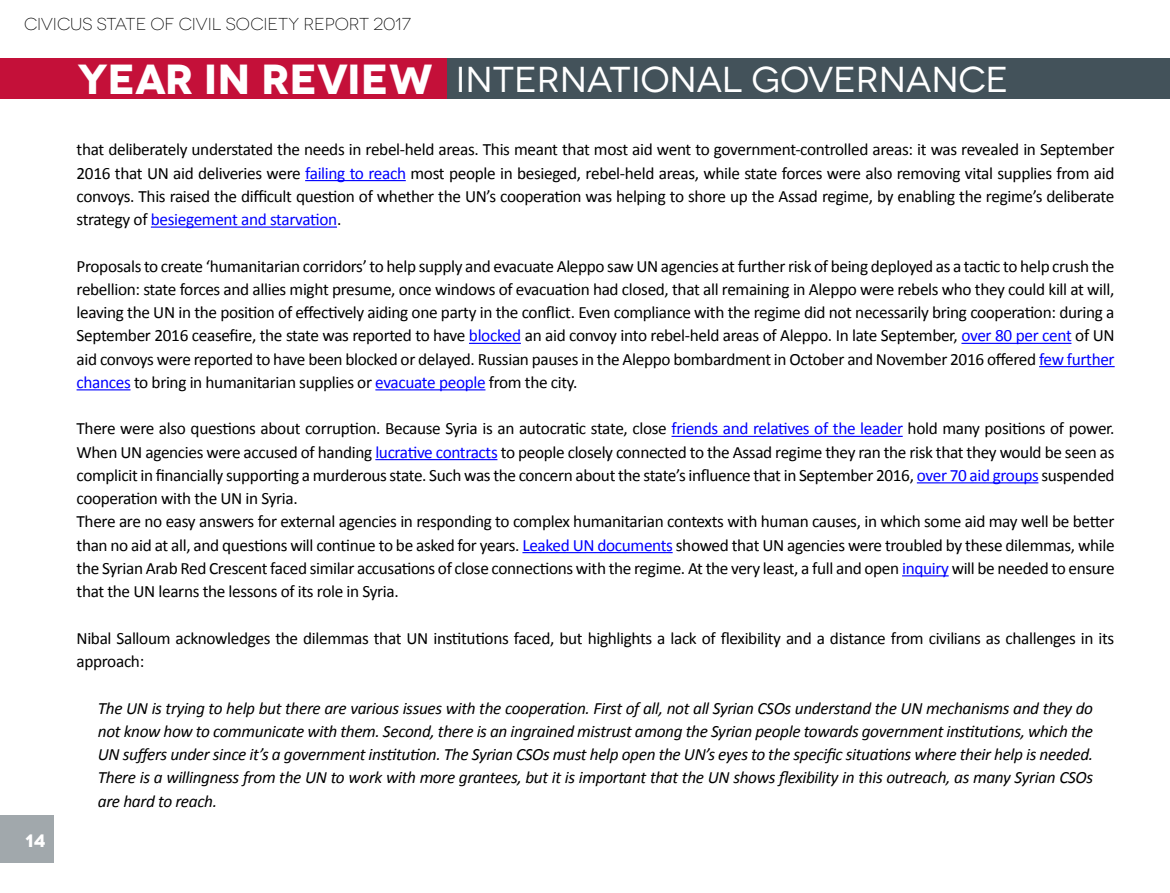
<style>
.page{position:relative;width:1170px;height:893px;background:#fff}
.page>*{position:absolute;margin:0;border:0;box-sizing:border-box;transform-origin:0 0}
.t1{font:36px "Novecentowide";letter-spacing:-.005em;color:#fff}
.t2{font:700 18px "Novecentowide";color:#fff}
.t3{font:17.25px/23.2px "Calibri";letter-spacing:-.02em;color:#000;text-align:justify}
.t4{font:italic 17.25px/23.2px "Calibri";letter-spacing:-.02em;color:#000;text-align:justify}
.t5{font:300 17.25px "Novecentowide";letter-spacing:-.005em;color:#000}
.s1{font-weight:700;font-size:42px}
.s2{color:#00f}
</style>
<div class="page">
<div style="left:0;top:815px;width:54px;height:47px;background:#a1a8ac"></div>
<div style="left:0;top:59px;width:446px;height:40px;background:#c41039"></div>
<div style="left:446px;top:59px;width:723px;height:40px;background:#43525a"></div>
<hr style="left:305px;top:180px;width:101px;height:1px;background:#00f">
<hr style="left:151px;top:227px;width:186px;height:1px;background:#00f">
<hr style="left:469px;top:343px;width:52px;height:1px;background:#00f">
<hr style="left:961px;top:343px;width:110px;height:1px;background:#00f">
<hr style="left:1038px;top:366px;width:76px;height:1px;background:#00f">
<hr style="left:77px;top:389px;width:53px;height:1px;background:#00f">
<hr style="left:375px;top:389px;width:110px;height:1px;background:#00f">
<hr style="left:671px;top:436px;width:231px;height:1px;background:#00f">
<hr style="left:375px;top:459px;width:122px;height:1px;background:#00f">
<hr style="left:916px;top:482px;width:122px;height:1px;background:#00f">
<hr style="left:522px;top:552px;width:150px;height:1px;background:#00f">
<hr style="left:902px;top:575px;width:46px;height:1px;background:#00f">
<p class="t5" style="left:24px;top:14px;width:388px">CIVICUS STATE OF CIVIL SOCIETY REPORT 2017</p>
<h1 class="t1" style="left:78px;top:59px;width:932px"><span class="s1">YEAR IN REVIEW</span> INTERNATIONAL GOVERNANCE</h1>
<p class="t2" style="left:25px;top:829px;width:22px">14</p>
<p class="t3" style="left:77px;top:138px;width:1039px">that deliberately understated the needs in rebel-held areas. This meant that most aid went to government-controlled areas: it was revealed in September 2016 that UN aid deliveries were <span class="s2">failing to reach</span> most people in besieged, rebel-held areas, while state forces were also removing vital supplies from aid convoys. This raised the difficult question of whether the UN’s cooperation was helping to shore up the Assad regime, by enabling the regime’s deliberate strategy of <span class="s2">besiegement and starvation</span>.</p>
<p class="t3" style="left:77px;top:254px;width:1039px">Proposals to create ‘humanitarian corridors’ to help supply and evacuate Aleppo saw UN agencies at further risk of being deployed as a tactic to help crush the rebellion: state forces and allies might presume, once windows of evacuation had closed, that all remaining in Aleppo were rebels who they could kill at will, leaving the UN in the position of effectively aiding one party in the conflict. Even compliance with the regime did not necessarily bring cooperation: during a September 2016 ceasefire, the state was reported to have <span class="s2">blocked</span> an aid convoy into rebel-held areas of Aleppo. In late September, <span class="s2">over 80 per cent</span> of UN aid convoys were reported to have been blocked or delayed. Russian pauses in the Aleppo bombardment in October and November 2016 offered <span class="s2">few further chances</span> to bring in humanitarian supplies or <span class="s2">evacuate people</span> from the city.</p>
<p class="t3" style="left:77px;top:417px;width:1039px;text-align:left">There were also questions about corruption. Because Syria is an autocratic state, close <span class="s2">friends and relatives of the leader</span> hold many positions of power.<br>When UN agencies were accused of handing <span class="s2">lucrative contracts</span> to people closely connected to the Assad regime they ran the risk that they would be seen as complicit in financially supporting a murderous state. Such was the concern about the state’s influence that in September 2016, <span class="s2">over 70 aid groups</span> suspended cooperation with the UN in Syria.<br>There are no easy answers for external agencies in responding to complex humanitarian contexts with human causes, in which some aid may well be better than no aid at all, and questions will continue to be asked for years. <span class="s2">Leaked UN documents</span> showed that UN agencies were troubled by these dilemmas, while the Syrian Arab Red Crescent faced similar accusations of close connections with the regime. At the very least, a full and open <span class="s2">inquiry</span> will be needed to ensure that the UN learns the lessons of its role in Syria.</p>
<p class="t3" style="left:77px;top:626px;width:1039px">Nibal Salloum acknowledges the dilemmas that UN institutions faced, but highlights a lack of flexibility and a distance from civilians as challenges in its approach:</p>
<p class="t4" style="left:98px;top:695px;width:996px">The UN is trying to help but there are various issues with the cooperation. First of all, not all Syrian CSOs understand the UN mechanisms and they do not know how to communicate with them. Second, there is an ingrained mistrust among the Syrian people towards government institutions, which the UN suffers under since it’s a government institution. The Syrian CSOs must help open the UN’s eyes to the specific situations where their help is needed.<br>There is a willingness from the UN to work with more grantees, but it is important that the UN shows flexibility in this outreach, as many Syrian CSOs are hard to reach.</p>
</div>
